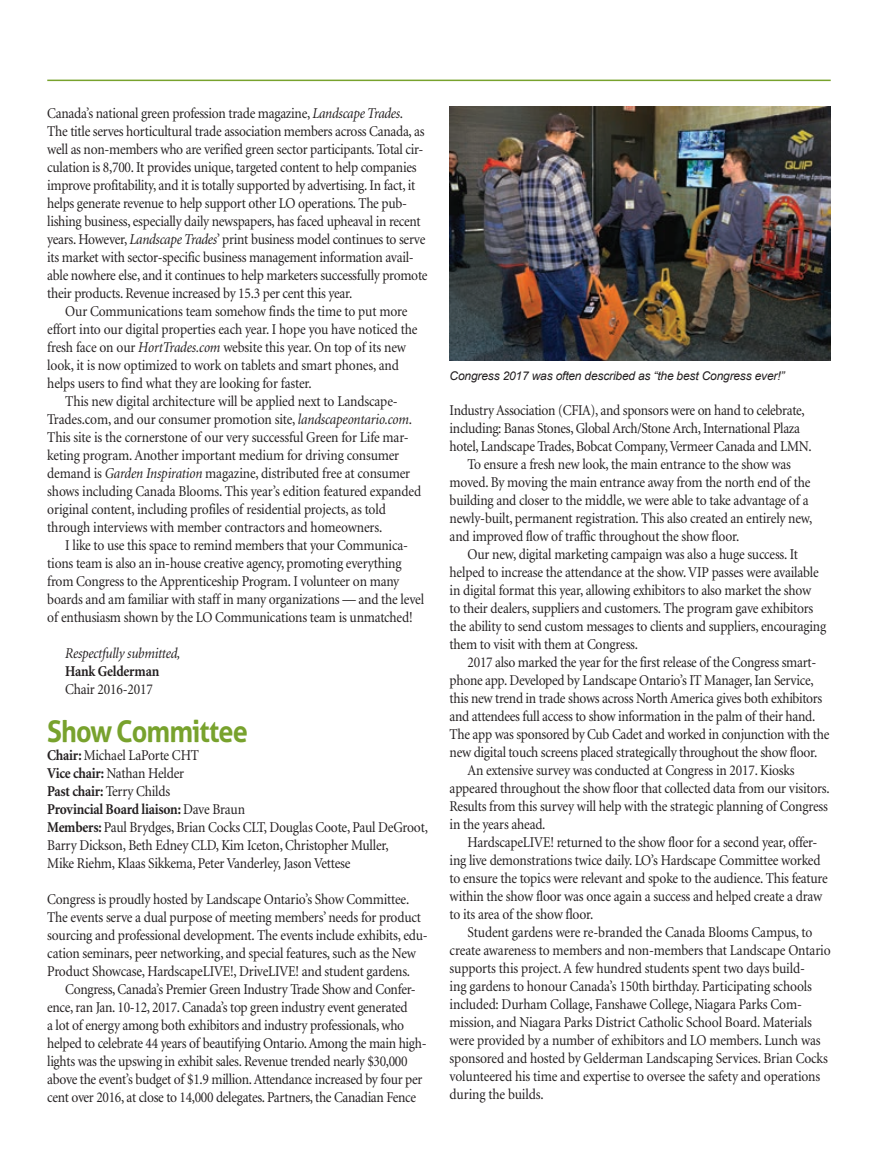
<style>
.page{position:relative;width:878px;height:1175px;background:#fff}
.page>*{position:absolute;margin:0;border:0;box-sizing:border-box;transform-origin:0 0}
.t1{font:700 30px "Aller";letter-spacing:-.035em;color:#78a22d;scale:.9 1}
.t2{font:15px/18px "Minion LT";letter-spacing:-.015em;color:#231f20;scale:.9 1}
.t3{font:italic 15px "Minion LT";letter-spacing:-.015em;color:#231f20;scale:.9 1}
.t4{font:700 15px "Minion LT";letter-spacing:-.015em;color:#231f20;scale:.9 1}
.t5{font:italic 12px "Arial";letter-spacing:-.015em;color:#231f20}
.s1{font-style:italic}
.s2{font-weight:700}
</style>
<div class="page">
<hr style="left:47px;top:80px;width:783px;height:1px;background:#78a22d">
<img style="left:449px;top:107px;width:381px;height:254px">
<p class="t2" style="left:47px;top:105px;width:424px">Canada’s national green profession trade magazine, <span class="s1">Landscape Trades</span>.<br>The title serves horticultural trade association members across Canada, as well as non-members who are verified green sector participants. Total cir&shy;culation is 8,700. It provides unique, targeted content to help companies improve profitability, and it is totally supported by advertising. In fact, it helps generate revenue to help support other LO operations. The pub&shy;lishing business, especially daily newspapers, has faced upheaval in recent years. However, <span class="s1">Landscape Trades</span>’ print business model continues to serve its market with sector-specific business management information avail&shy;able nowhere else, and it continues to help marketers successfully promote their products. Revenue increased by 15.3 per cent this year.</p>
<p class="t2" style="left:47px;top:303px;width:413px;text-indent:18px">Our Communications team somehow finds the time to put more effort into our digital properties each year. I hope you have noticed the fresh face on our <span class="s1">HortTrades.com</span> website this year. On top of its new look, it is now optimized to work on tablets and smart phones, and helps users to find what they are looking for faster.</p>
<p class="t2" style="left:47px;top:393px;width:417px;text-indent:18px">This new digital architecture will be applied next to Landscape-Trades.com, and our consumer promotion site, <span class="s1">landscapeontario.com</span>.<br>This site is the cornerstone of our very successful Green for Life mar&shy;keting program. Another important medium for driving consumer demand is <span class="s1">Garden Inspiration</span> magazine, distributed free at consumer shows including Canada Blooms. This year’s edition featured expanded original content, including profiles of residential projects, as told through interviews with member contractors and homeowners.</p>
<p class="t2" style="left:47px;top:537px;width:420px;text-indent:18px">I like to use this space to remind members that your Communica&shy;tions team is also an in-house creative agency, promoting everything from Congress to the Apprenticeship Program. I volunteer on many boards and am familiar with staff in many organizations — and the level of enthusiasm shown by the LO Communications team is unmatched!</p>
<p class="t3" style="left:65px;top:646px;width:129px">Respectfully submitted,</p>
<p class="t4" style="left:65px;top:663px;width:106px">Hank Gelderman</p>
<p class="t2" style="left:65px;top:681px;width:99px">Chair 2016-2017</p>
<h1 class="t1" style="left:47px;top:713px;width:224px">Show Committee</h1>
<p class="t2" style="left:47px;top:747px;width:424px"><span class="s2">Chair:</span> Michael LaPorte CHT<br><span class="s2">Vice chair:</span> Nathan Helder<br><span class="s2">Past chair:</span> Terry Childs<br><span class="s2">Provincial Board liaison:</span> Dave Braun<br><span class="s2">Members:</span> Paul Brydges, Brian Cocks CLT, Douglas Coote, Paul DeGroot, Barry Dickson, Beth Edney CLD, Kim Iceton, Christopher Muller,<br>Mike Riehm, Klaas Sikkema, Peter Vanderley, Jason Vettese</p>
<p class="t2" style="left:47px;top:891px;width:424px">Congress is proudly hosted by Landscape Ontario’s Show Committee.<br>The events serve a dual purpose of meeting members’ needs for product sourcing and professional development. The events include exhibits, edu&shy;cation seminars, peer networking, and special features, such as the New Product Showcase, HardscapeLIVE!, DriveLIVE! and student gardens.</p>
<p class="t2" style="left:47px;top:981px;width:423px;text-indent:18px">Congress, Canada’s Premier Green Industry Trade Show and Confer&shy;ence, ran Jan. 10-12, 2017. Canada’s top green industry event generated<br>a lot of energy among both exhibitors and industry professionals, who helped to celebrate 44 years of beautifying Ontario. Among the main high&shy;lights was the upswing in exhibit sales. Revenue trended nearly $30,000 above the event’s budget of $1.9 million. Attendance increased by four per cent over 2016, at close to 14,000 delegates. Partners, the Canadian Fence</p>
<p class="t5" style="left:449px;top:368px;width:336px">Congress 2017 was often described as “the best Congress ever!”</p>
<p class="t2" style="left:449px;top:401px;width:396px">Industry Association (CFIA), and sponsors were on hand to celebrate,</p>
<p class="t2" style="left:449px;top:419px;width:391px">including: Banas Stones, Global Arch/Stone Arch, International Plaza</p>
<p class="t2" style="left:449px;top:437px;width:404px">hotel, Landscape Trades, Bobcat Company, Vermeer Canada and LMN.</p>
<p class="t2" style="left:467px;top:455px;width:360px">To ensure a fresh new look, the main entrance to the show was</p>
<p class="t2" style="left:449px;top:473px;width:402px">moved. By moving the main entrance away from the north end of the</p>
<p class="t2" style="left:449px;top:491px;width:400px">building and closer to the middle, we were able to take advantage of a</p>
<p class="t2" style="left:449px;top:509px;width:404px">newly-built, permanent registration. This also created an entirely new,</p>
<p class="t2" style="left:449px;top:527px;width:323px">and improved flow of traffic throughout the show floor.</p>
<p class="t2" style="left:467px;top:545px;width:368px">Our new, digital marketing campaign was also a huge success. It</p>
<p class="t2" style="left:449px;top:563px;width:411px">helped to increase the attendance at the show. VIP passes were available</p>
<p class="t2" style="left:449px;top:581px;width:403px">in digital format this year, allowing exhibitors to also market the show</p>
<p class="t2" style="left:449px;top:599px;width:405px">to their dealers, suppliers and customers. The program gave exhibitors</p>
<p class="t2" style="left:449px;top:617px;width:420px">the ability to send custom messages to clients and suppliers, encouraging</p>
<p class="t2" style="left:449px;top:635px;width:211px">them to visit with them at Congress.</p>
<p class="t2" style="left:467px;top:653px;width:389px">2017 also marked the year for the first release of the Congress smart-</p>
<p class="t2" style="left:449px;top:671px;width:406px">phone app. Developed by Landscape Ontario’s IT Manager, Ian Service,</p>
<p class="t2" style="left:449px;top:689px;width:415px">this new trend in trade shows across North America gives both exhibitors</p>
<p class="t2" style="left:449px;top:707px;width:407px">and attendees full access to show information in the palm of their hand.</p>
<p class="t2" style="left:449px;top:725px;width:423px">The app was sponsored by Cub Cadet and worked in conjunction with the</p>
<p class="t2" style="left:449px;top:743px;width:410px">new digital touch screens placed strategically throughout the show floor.</p>
<p class="t2" style="left:467px;top:761px;width:365px">An extensive survey was conducted at Congress in 2017. Kiosks</p>
<p class="t2" style="left:449px;top:779px;width:423px">appeared throughout the show floor that collected data from our visitors.</p>
<p class="t2" style="left:449px;top:797px;width:422px">Results from this survey will help with the strategic planning of Congress</p>
<p class="t2" style="left:449px;top:815px;width:108px">in the years ahead.</p>
<p class="t2" style="left:467px;top:833px;width:390px">HardscapeLIVE! returned to the show floor for a second year, offer-</p>
<p class="t2" style="left:449px;top:851px;width:413px">ing live demonstrations twice daily. LO’s Hardscape Committee worked</p>
<p class="t2" style="left:449px;top:869px;width:422px">to ensure the topics were relevant and spoke to the audience. This feature</p>
<p class="t2" style="left:449px;top:887px;width:415px">within the show floor was once again a success and helped create a draw</p>
<p class="t2" style="left:449px;top:905px;width:161px">to its area of the show floor.</p>
<p class="t2" style="left:467px;top:923px;width:384px">Student gardens were re-branded the Canada Blooms Campus, to</p>
<p class="t2" style="left:449px;top:941px;width:425px">create awareness to members and non-members that Landscape Ontario</p>
<p class="t2" style="left:449px;top:959px;width:396px">supports this project. A few hundred students spent two days build-</p>
<p class="t2" style="left:449px;top:977px;width:404px">ing gardens to honour Canada’s 150th birthday. Participating schools</p>
<p class="t2" style="left:449px;top:995px;width:393px">included: Durham Collage, Fanshawe College, Niagara Parks Com-</p>
<p class="t2" style="left:449px;top:1013px;width:404px">mission, and Niagara Parks District Catholic School Board. Materials</p>
<p class="t2" style="left:449px;top:1031px;width:413px">were provided by a number of exhibitors and LO members. Lunch was</p>
<p class="t2" style="left:449px;top:1049px;width:422px">sponsored and hosted by Gelderman Landscaping Services. Brian Cocks</p>
<p class="t2" style="left:449px;top:1067px;width:413px">volunteered his time and expertise to oversee the safety and operations</p>
<p class="t2" style="left:449px;top:1085px;width:106px">during the builds.</p>
</div>
